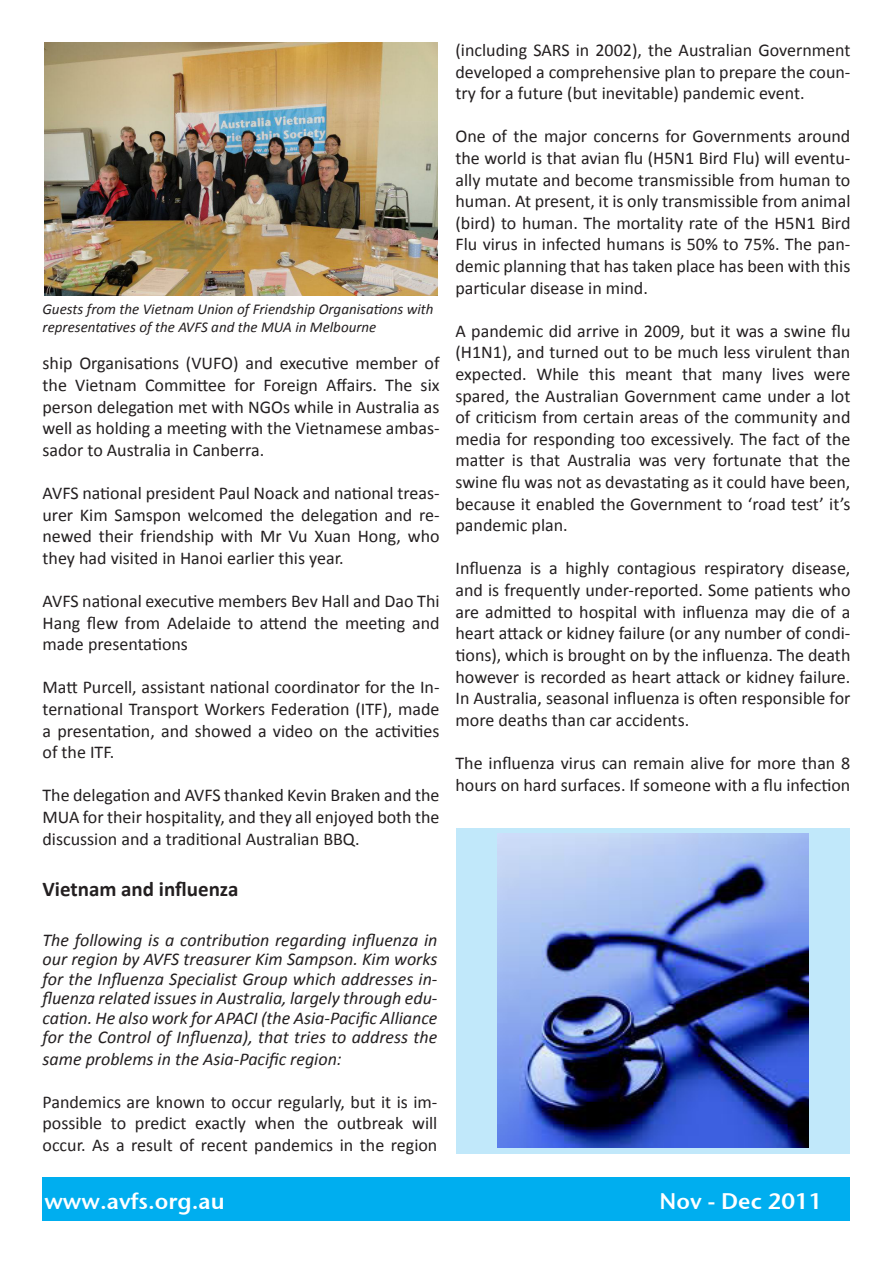
<style>
.page{position:relative;width:893px;height:1263px;background:#fff}
.page>*{position:absolute;margin:0;border:0;box-sizing:border-box;transform-origin:0 0}
.t1{font:22.5px "Stone Sans Sem ITCTT Semi";color:#fff}
.t2{font:700 21px "Calibri";color:#231f20}
.t3{font:18px/21.6px "Calibri";color:#231f20;text-align:justify}
.t4{font:italic 18px/19.5px "Calibri";color:#231f20;text-align:justify}
.t5{font:italic 15px/18px "Calibri";color:#231f20}
</style>
<div class="page">
<div style="left:456px;top:828px;width:394px;height:326px;background:#c1e8fa"></div>
<div style="left:43px;top:1176px;width:807px;height:44px;background:#00aeef"></div>
<img style="left:44px;top:43px;width:393px;height:253px">
<img style="left:498px;top:834px;width:310px;height:313px">
<p class="t5" style="left:43px;top:300px;width:393px">Guests from the Vietnam Union of Friendship Organisations with representatives of the AVFS and the MUA in Melbourne</p>
<p class="t3" style="left:43px;top:353px;width:399px">ship Organisations (VUFO) and executive member of the Vietnam Committee for Foreign Affairs. The six person delegation met with NGOs while in Australia as well as holding a meeting with the Vietnamese ambas&shy;sador to Australia in Canberra.</p>
<p class="t3" style="left:43px;top:482px;width:399px">AVFS national president Paul Noack and national treas&shy;urer Kim Samspon welcomed the delegation and re&shy;newed their friendship with Mr Vu Xuan Hong, who they had visited in Hanoi earlier this year.</p>
<p class="t3" style="left:43px;top:590px;width:399px">AVFS national executive members Bev Hall and Dao Thi Hang flew from Adelaide to attend the meeting and made presentations</p>
<p class="t3" style="left:43px;top:677px;width:399px">Matt Purcell, assistant national coordinator for the In&shy;ternational Transport Workers Federation (ITF), made a presentation, and showed a video on the activities of the ITF.</p>
<p class="t3" style="left:43px;top:785px;width:399px">The delegation and AVFS thanked Kevin Braken and the MUA for their hospitality, and they all enjoyed both the discussion and a traditional Australian BBQ.</p>
<p class="t2" style="left:43px;top:876px;width:197px">Vietnam and influenza</p>
<p class="t4" style="left:43px;top:929px;width:396px">The following is a contribution regarding influenza in our region by AVFS treasurer Kim Sampson. Kim works for the Influenza Specialist Group which addresses in&shy;fluenza related issues in Australia, largely through edu&shy;cation. He also work for APACI (the Asia-Pacific Alliance for the Control of Influenza), that tries to address the</p>
<p class="t4" style="left:43px;top:1048px;width:301px">same problems in the Asia-Pacific region:</p>
<p class="t3" style="left:43px;top:1091px;width:396px">Pandemics are known to occur regularly, but it is im&shy;possible to predict exactly when the outbreak will occur. As a result of recent pandemics in the region</p>
<p class="t1" style="left:44px;top:1182px;width:182px">www.avfs.org.au</p>
<p class="t3" style="left:455px;top:39px;width:396px">(including SARS in 2002), the Australian Government developed a comprehensive plan to prepare the coun&shy;try for a future (but inevitable) pandemic event.</p>
<p class="t3" style="left:455px;top:126px;width:396px">One of the major concerns for Governments around the world is that avian flu (H5N1 Bird Flu) will eventu&shy;ally mutate and become transmissible from human to human. At present, it is only transmissible from animal (bird) to human. The mortality rate of the H5N1 Bird Flu virus in infected humans is 50% to 75%. The pan&shy;demic planning that has taken place has been with this particular disease in mind.</p>
<p class="t3" style="left:455px;top:320px;width:396px">A pandemic did arrive in 2009, but it was a swine flu (H1N1), and turned out to be much less virulent than expected. While this meant that many lives were spared, the Australian Government came under a lot of criticism from certain areas of the community and media for responding too excessively. The fact of the matter is that Australia was very fortunate that the swine flu was not as devastating as it could have been, because it enabled the Government to ‘road test’ it’s pandemic plan.</p>
<p class="t3" style="left:455px;top:558px;width:396px">Influenza is a highly contagious respiratory disease, and is frequently under-reported. Some patients who are admitted to hospital with influenza may die of a heart attack or kidney failure (or any number of condi&shy;tions), which is brought on by the influenza. The death however is recorded as heart attack or kidney failure.<br>In Australia, seasonal influenza is often responsible for more deaths than car accidents.</p>
<p class="t3" style="left:455px;top:752px;width:396px">The influenza virus can remain alive for more than 8 hours on hard surfaces. If someone with a flu infection</p>
<p class="t1" style="left:659px;top:1182px;width:165px">Nov - Dec 2011</p>
</div>
